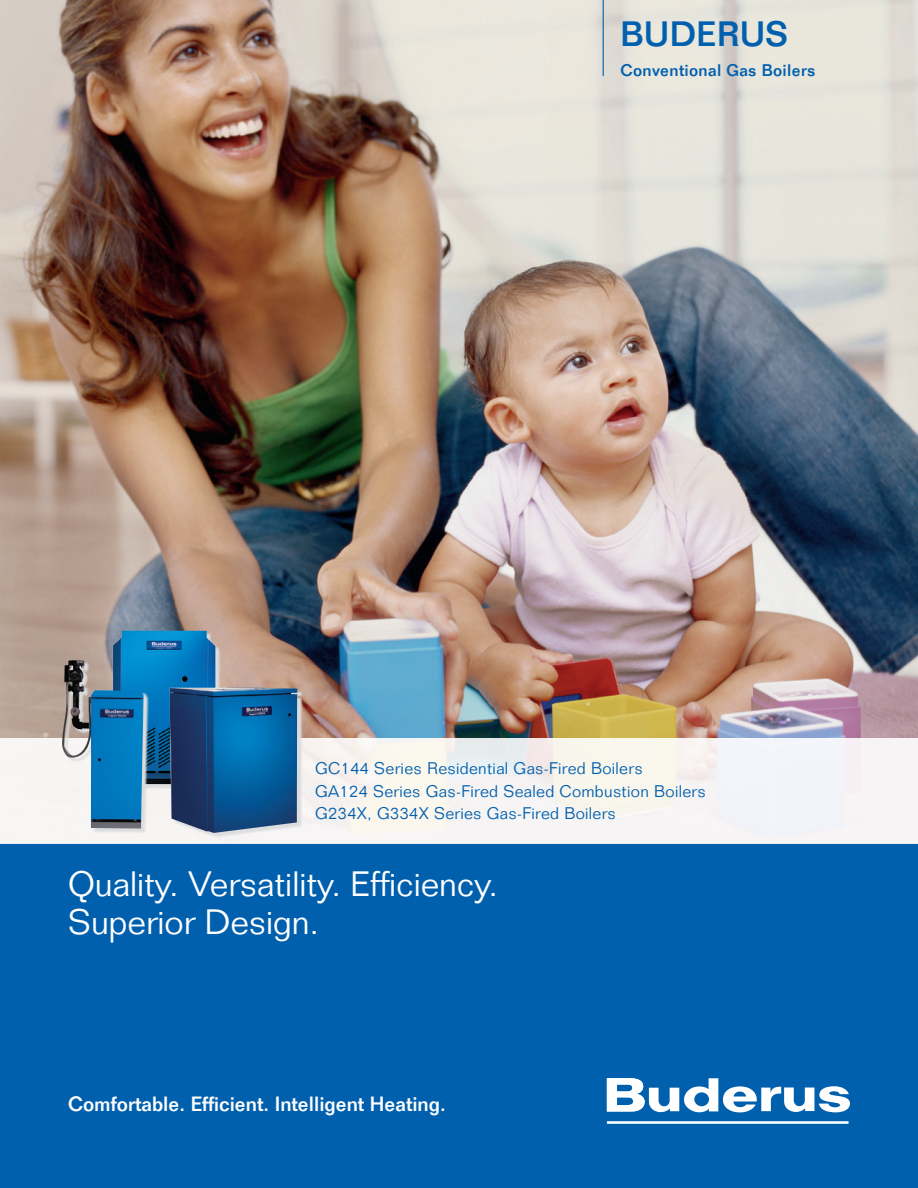
<style>
.page{position:relative;width:918px;height:1188px;background:#fff}
.page>*{position:absolute;margin:0;border:0;box-sizing:border-box;transform-origin:0 0}
.t1{font:300 34.5px/38.2px "Folio";color:#fff}
.t2{font:500 34.5px "Folio";letter-spacing:.02em;color:#0160ae}
.t3{font:500 20.25px "Folio";color:#fff}
.t4{font:300 16.5px "Folio";letter-spacing:.02em;color:#0160ae}
.t5{font:500 16.5px "Folio";letter-spacing:.02em;color:#0160ae}
</style>
<div class="page">
<img style="left:0;top:0;width:918px;height:738px">
<div style="left:0;top:844px;width:918px;height:344px;background:#0160ae"></div>
<hr style="left:607px;top:1121px;width:242px;height:3px;background:#fff">
<svg style="left:607px;top:1078px;width:243px;height:34px"></svg>
<hr style="left:603px;top:0;width:1px;height:76px;background:#0160ae">
<div style="left:0;top:738px;width:918px;height:106px;background:#f7f5f4"></div>
<svg style="left:149px;top:632px;width:72px;height:157px"></svg>
<img style="left:113px;top:631px;width:102px;height:153px">
<svg style="left:205px;top:689px;width:98px;height:148px"></svg>
<img style="left:169px;top:688px;width:128px;height:145px">
<svg style="left:94px;top:662px;width:55px;height:170px"></svg>
<img style="left:62px;top:660px;width:82px;height:169px">
<p class="t2" style="left:620px;top:14px;width:169px">BUDERUS</p>
<p class="t5" style="left:620px;top:60px;width:196px">Conventional Gas Boilers</p>
<p class="t4" style="left:315px;top:759px;width:329px">GC144 Series Residential Gas-Fired Boilers</p>
<p class="t4" style="left:315px;top:781px;width:392px">GA124 Series Gas-Fired Sealed Combustion Boilers</p>
<p class="t4" style="left:315px;top:804px;width:302px">G234X, G334X Series Gas-Fired Boilers</p>
<p class="t1" style="left:68px;top:864px;width:432px">Quality. Versatility. Efficiency.<br>Superior Design.</p>
<p class="t3" style="left:68px;top:1092px;width:379px">Comfortable. Efficient. Intelligent Heating.</p>
</div>
